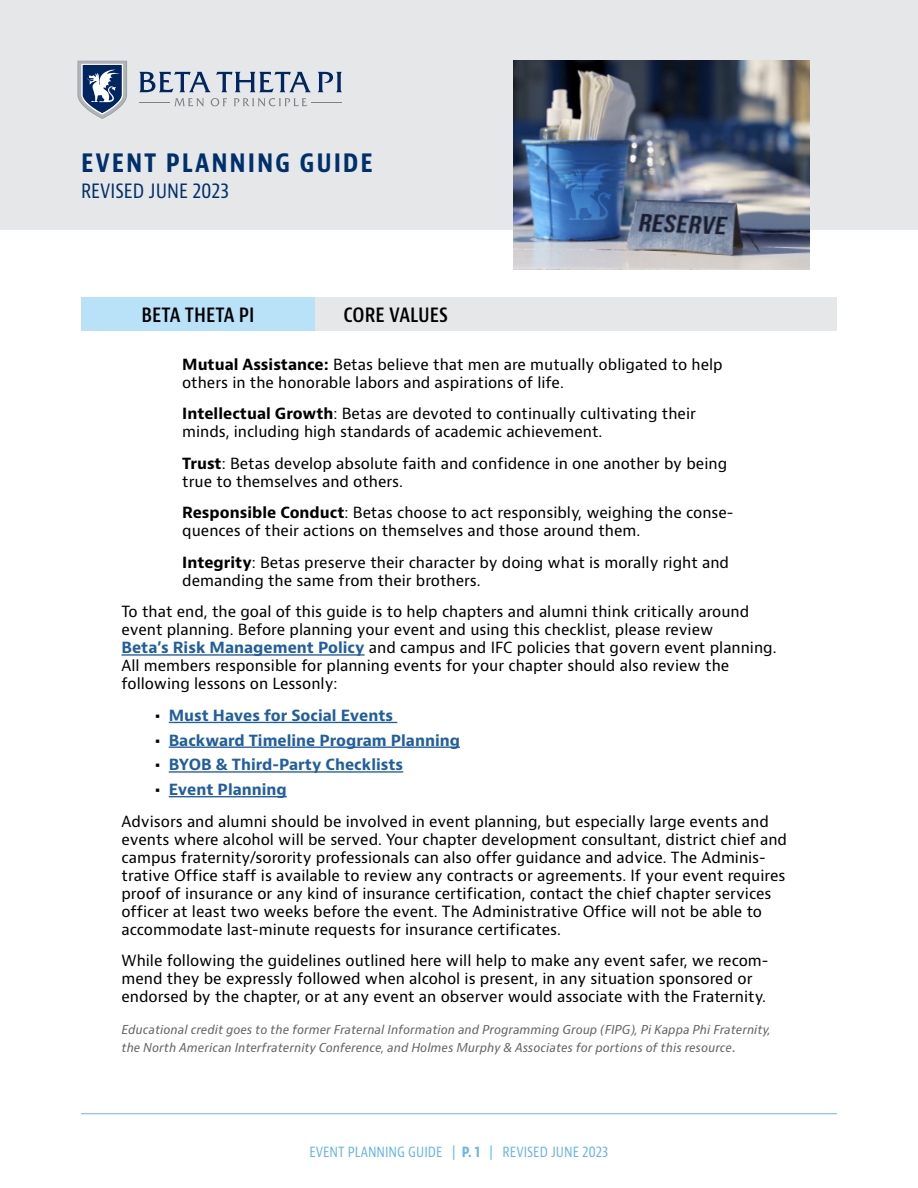
<style>
.page{position:relative;width:918px;height:1188px;background:#fff}
.page>*{position:absolute;margin:0;border:0;box-sizing:border-box;transform-origin:0 0}
.t1{font:700 condensed 27px "Bernino Sans";letter-spacing:.07em;color:#00306b}
.t2{font:600 condensed 21px "Bernino Sans";color:#000}
.t3{font:condensed 21px "Bernino Sans";color:#00306b}
.t4{font:15px/18px "Bernino Sans";color:#000}
.t5{font:700 15px "Bernino Sans";color:#215e9e}
.t6{font:condensed 15px "Bernino Sans";color:#68b6e5}
.t7{font:italic 12px/18px "Bernino Sans";color:#636466}
.s1{font-weight:700}
.s2{font-weight:700;color:#215e9e}
.s3{color:#000}
.s4{font-style:normal;font-size:15px}
</style>
<div class="page">
<hr style="left:81px;top:1113px;width:756px;height:1px;background:#68b6e5">
<div style="left:0;top:0;width:918px;height:230px;background:#e6e7e8"></div>
<svg style="left:139px;top:72px;width:203px;height:20px"></svg>
<svg style="left:174px;top:98px;width:30px;height:8px"></svg>
<svg style="left:211px;top:98px;width:16px;height:8px"></svg>
<svg style="left:234px;top:98px;width:73px;height:8px"></svg>
<hr style="left:139px;top:102px;width:31px;height:1px;background:#808285">
<hr style="left:311px;top:102px;width:31px;height:1px;background:#808285">
<svg style="left:78px;top:61px;width:49px;height:58px"></svg>
<img style="left:513px;top:61px;width:297px;height:209px">
<hr style="left:122px;top:654px;width:243px;height:2px;background:#215e9e">
<hr style="left:169px;top:722px;width:228px;height:1px;background:#215e9e">
<hr style="left:169px;top:747px;width:291px;height:1px;background:#215e9e">
<hr style="left:169px;top:771px;width:234px;height:2px;background:#215e9e">
<hr style="left:169px;top:796px;width:118px;height:1px;background:#215e9e">
<div style="left:81px;top:297px;width:756px;height:34px;background:#e6e7e8"></div>
<div style="left:81px;top:297px;width:234px;height:34px;background:#b9e2f8"></div>
<h1 class="t1" style="left:81px;top:146px;width:294px">EVENT PLANNING GUIDE</h1>
<h2 class="t3" style="left:81px;top:177px;width:150px">REVISED JUNE 2023</h2>
<h2 class="t2" style="left:141px;top:302px;width:115px">BETA THETA PI</h2>
<h2 class="t2" style="left:343px;top:302px;width:106px">CORE VALUES</h2>
<p class="t4" style="left:182px;top:356px;width:542px"><span class="s1">Mutual Assistance:</span> Betas believe that men are mutually obligated to help others in the honorable labors and aspirations of life.</p>
<p class="t4" style="left:182px;top:405px;width:515px"><span class="s1">Intellectual Growth</span>: Betas are devoted to continually cultivating their minds, including high standards of academic achievement.</p>
<p class="t4" style="left:182px;top:455px;width:546px"><span class="s1">Trust</span>: Betas develop absolute faith and confidence in one another by being true to themselves and others.</p>
<p class="t4" style="left:182px;top:504px;width:553px"><span class="s1">Responsible Conduct</span>: Betas choose to act responsibly, weighing the conse&shy;quences of their actions on themselves and those around them.</p>
<p class="t4" style="left:182px;top:554px;width:548px"><span class="s1">Integrity</span>: Betas preserve their character by doing what is morally right and demanding the same from their brothers.</p>
<p class="t4" style="left:122px;top:603px;width:657px">To that end, the goal of this guide is to help chapters and alumni think critically around event planning. Before planning your event and using this checklist, please review<br><span class="s2">Beta’s Risk Management Policy</span> and campus and IFC policies that govern event planning.<br>All members responsible for planning events for your chapter should also review the following lessons on Lessonly:</p>
<p class="t5" style="left:155px;top:706px;width:240px"><span class="s3">•</span> Must Haves for Social Events</p>
<p class="t5" style="left:155px;top:730px;width:306px"><span class="s3">•</span> Backward Timeline Program Planning</p>
<p class="t5" style="left:155px;top:755px;width:250px"><span class="s3">•</span> BYOB &amp; Third-Party Checklists</p>
<p class="t4" style="left:122px;top:774px;width:649px;line-height:31.5px;text-indent:34px"><span class="s1">•</span> <span class="s2">Event Planning<br></span>Advisors and alumni should be involved in event planning, but especially large events and</p>
<p class="t4" style="left:122px;top:830px;width:667px">events where alcohol will be served. Your chapter development consultant, district chief and campus fraternity/sorority professionals can also offer guidance and advice. The Adminis&shy;trative Office staff is available to review any contracts or agreements. If your event requires proof of insurance or any kind of insurance certification, contact the chief chapter services officer at least two weeks before the event. The Administrative Office will not be able to accommodate last-minute requests for insurance certificates.</p>
<p class="t4" style="left:122px;top:952px;width:649px">While following the guidelines outlined here will help to make any event safer, we recom&shy;mend they be expressly followed when alcohol is present, in any situation sponsored or endorsed by the chapter, or at any event an observer would associate with the Fraternity.</p>
<p class="t7" style="left:122px;top:1020px;width:651px">Educational credit goes to the former Fraternal Information and Programming Group (FIPG), Pi Kappa Phi Fraternity, the North American Interfraternity Conference, and Holmes Murphy &amp; Associates for portions of this resource<span class="s4">.</span></p>
<p class="t6" style="left:309px;top:1142px;width:301px">EVENT PLANNING GUIDE | <span class="s1">P. 1</span> | REVISED JUNE 2023</p>
</div>
